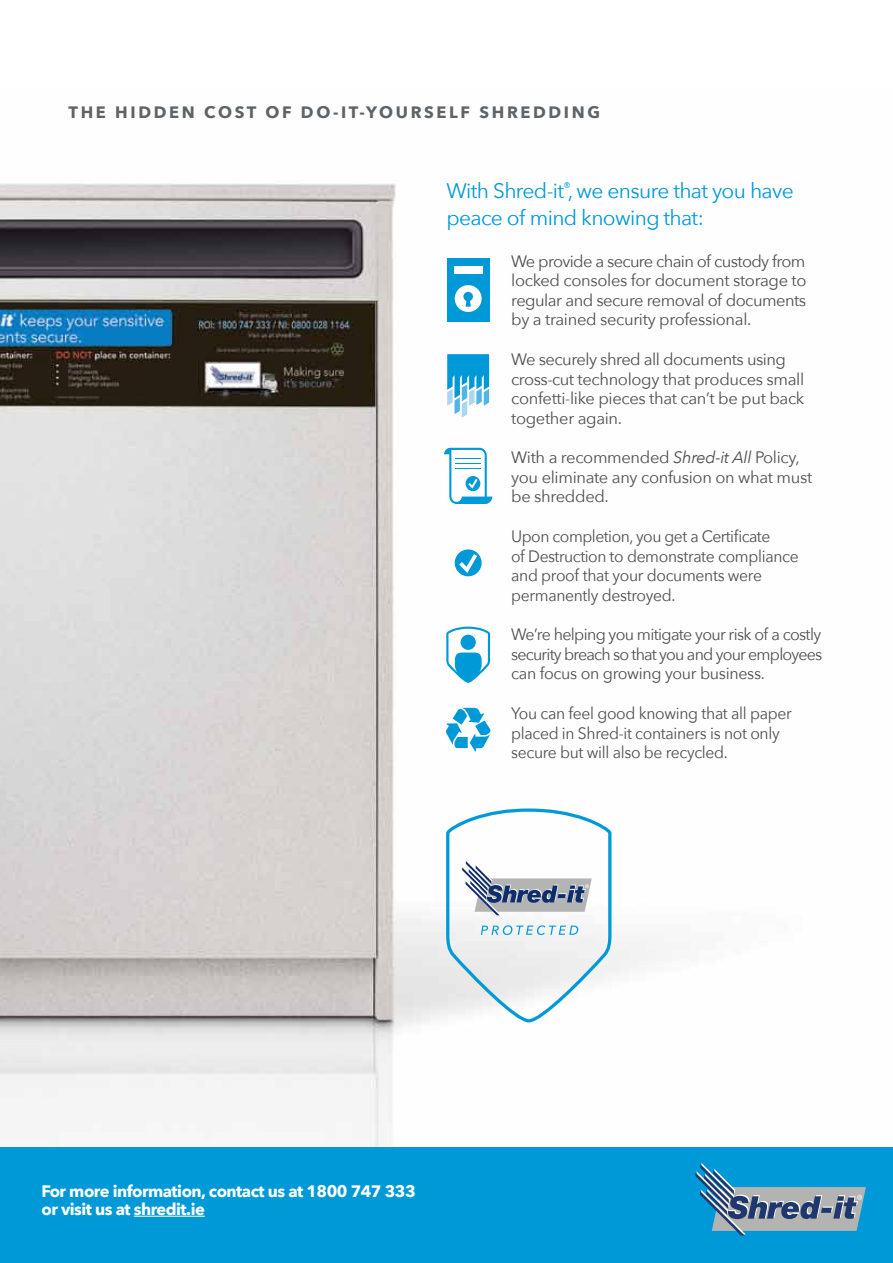
<style>
.page{position:relative;width:893px;height:1263px;background:#fff}
.page>*{position:absolute;margin:0;border:0;box-sizing:border-box;transform-origin:0 0}
.t1{font:21px/27px "Avenir Next";letter-spacing:-.03em;color:#0099d8}
.t2{font:16.5px/19.5px "Avenir Next";letter-spacing:-.02em;color:#4d4e4f;text-align:justify}
.t3{font:16.5px/19.5px "Avenir Next";letter-spacing:-.02em;color:#4d4e4f;scale:.95 1}
.t4{font:700 16.5px/18px "Avenir Next";letter-spacing:-.03em;color:#fff}
.t5{font:700 16.5px "Avenir Next";letter-spacing:.16em;color:#5e6367}
.s1{font-style:italic}
</style>
<div class="page">
<img style="left:0;top:183px;width:656px;height:964px">
<div style="left:0;top:1147px;width:893px;height:116px;background:#0099d8"></div>
<svg style="left:695px;top:1163px;width:171px;height:72px"></svg>
<svg style="left:445px;top:808px;width:167px;height:215px"></svg>
<svg style="left:447px;top:354px;width:42px;height:64px"></svg>
<div style="left:447px;top:258px;width:43px;height:64px;background:#0099d8"></div>
<div style="left:454px;top:267px;width:28px;height:7px;background:#fff"></div>
<div style="left:455px;top:285px;width:27px;height:27px;background:#fff;border-radius:50%"></div>
<div style="left:463px;top:292px;width:10px;height:9px;background:#0099d8;border-radius:50%"></div>
<svg style="left:466px;top:300px;width:5px;height:7px"></svg>
<svg style="left:444px;top:448px;width:48px;height:56px"></svg>
<svg style="left:446px;top:627px;width:44px;height:56px"></svg>
<div style="left:461px;top:635px;width:15px;height:15px;background:#0099d8;border-radius:50%"></div>
<hr style="left:134px;top:1216px;width:71px;height:1px;background:#fff">
<div style="left:453px;top:548px;width:30px;height:30px;border:2px solid #fff;border-radius:50%"></div>
<svg style="left:455px;top:550px;width:26px;height:26px"></svg>
<svg style="left:446px;top:708px;width:44px;height:43px"></svg>
<p class="t5" style="left:68px;top:98px;width:61px">th e hidd</p>
<p class="t5" style="left:169px;top:98px;width:377px">en c ost of d o-it-yours elf sh reddi</p>
<p class="t5" style="left:572px;top:98px;width:30px">ng</p>
<p class="t1" style="left:446px;top:176px;width:349px">With Shred-it<sup>®</sup>, we ensure that you have peace of mind knowing that:</p>
<p class="t2" style="left:511px;top:251px;width:297px">We provide a secure chain of custody from locked consoles for document storage to regular and secure removal of documents by a trained security professional.</p>
<p class="t2" style="left:511px;top:349px;width:295px;text-align:left">We securely shred all documents using cross-cut technology that produces small confetti-like pieces that can’t be put back together again.</p>
<p class="t2" style="left:511px;top:447px;width:303px;text-align:left">With a recommended <span class="s1">Shred-it All</span> Policy, you eliminate any confusion on what must be shredded.</p>
<p class="t3" style="left:511px;top:526px;width:304px">Upon completion, you get a Certificate<br>of Destruction to demonstrate compliance and proof that your documents were permanently destroyed.</p>
<p class="t2" style="left:511px;top:624px;width:313px">We’re helping you mitigate your risk of a costly security breach so that you and your employees can focus on growing your business.</p>
<p class="t3" style="left:511px;top:703px;width:297px">You can feel good knowing that all paper placed in Shred-it containers is not only secure but will also be recycled.</p>
<p class="t4" style="left:41px;top:1182px;width:376px">For more information, contact us at 1800 747 333 or visit us at shredit.ie</p>
</div>
